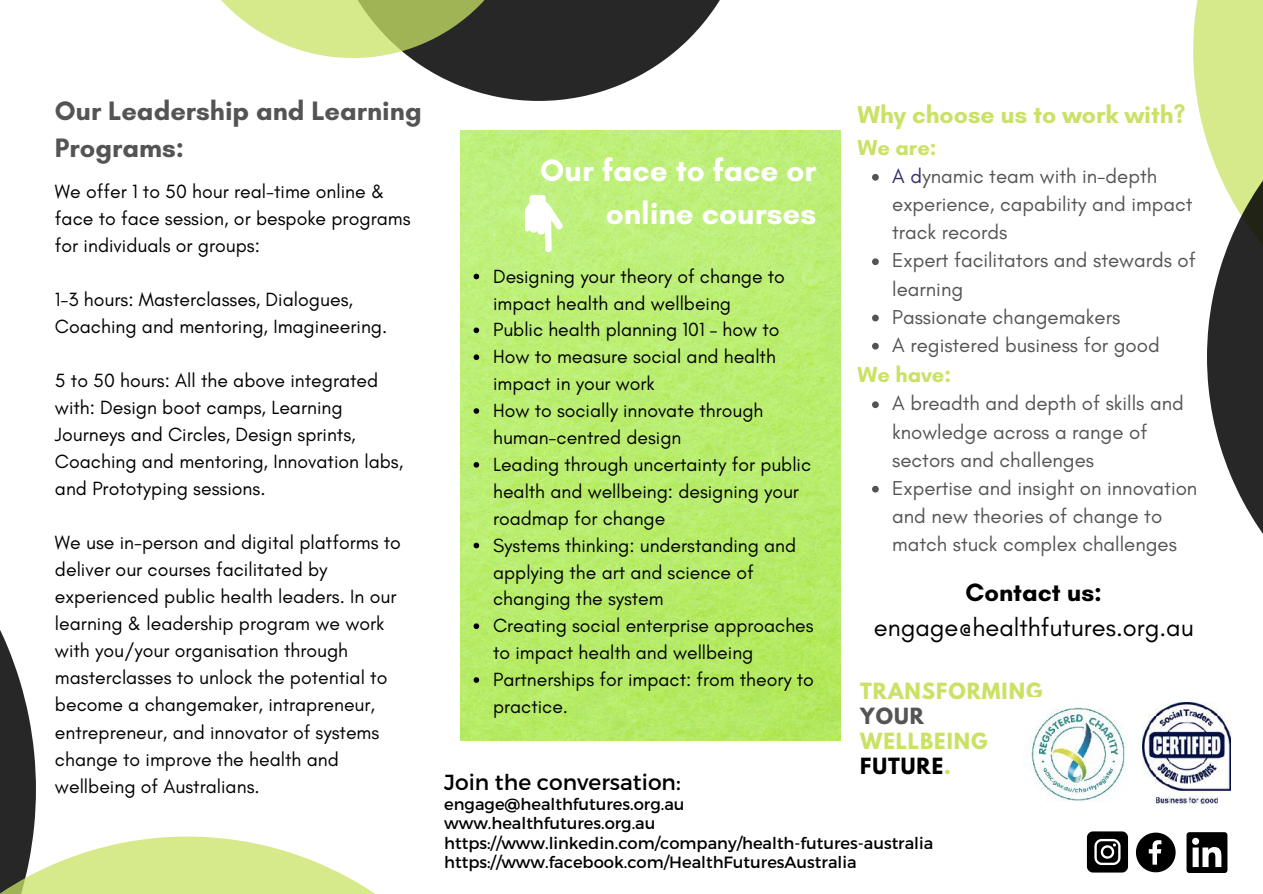
<style>
.page{position:relative;width:1263px;height:894px;background:#fff}
.page>*{position:absolute;margin:0;border:0;box-sizing:border-box;transform-origin:0 0}
.t1{font:700 31.35px/43.7px "Glacial Indifference";color:#fff;text-align:right}
.t2{font:700 27.15px/37.2px "Glacial Indifference";color:#545454}
.t3{font:25.5px/34.8px "Glacial Indifference";color:#000;text-align:center}
.t4{font:700 24.75px "Glacial Indifference";color:#c9e265}
.t5{font:700 21.9px "Glacial Indifference";color:#c9e265}
.t6{font:21.75px "Montserrat";color:#000}
.t7{font:20.55px/28.2px "Glacial Indifference";color:#545454}
.t8{font:700 19.8px/25px "League Spartan";letter-spacing:.05em;color:#c9e265}
.t9{font:19.5px/27px "Glacial Indifference";color:#000}
.t10{font:19.35px/26.8px "Glacial Indifference";color:#000}
.t11{font:16.35px "Montserrat";color:#000}
.s1{color:#2f2f6e}
.s2{font-weight:700}
.s3{color:#545454}
.s4{color:#000}
</style>
<div class="page">
<svg style="left:0;top:630px;width:36px;height:206px;fill:#272727"></svg>
<svg style="left:0;top:836px;width:374px;height:57px;fill:#d6e98b"></svg>
<svg style="left:410px;top:0;width:310px;height:101px;fill:#272727"></svg>
<svg style="left:221px;top:0;width:311px;height:58px;background:#a0ab74"></svg>
<svg style="left:1193px;top:0;width:70px;height:141px;background:#daeb97"></svg>
<svg style="left:1207px;top:51px;width:56px;height:483px"></svg>
<svg style="left:1136px;top:832px;width:40px;height:40px"></svg>
<svg style="left:1087px;top:831px;width:41px;height:41px;background:#313131"></svg>
<div style="left:1186px;top:831px;width:41px;height:41px;background:#000;border-radius:3px"></div>
<svg style="left:1192px;top:837px;width:29px;height:29px"></svg>
<img style="left:460px;top:130px;width:380px;height:610px">
<img style="left:1142px;top:702px;width:88px;height:101px">
<img style="left:1023px;top:705px;width:105px;height:97px">
<svg style="left:524px;top:194px;width:39px;height:58px"></svg>
<svg style="left:474px;top:273px;width:5px;height:6px"></svg>
<svg style="left:474px;top:327px;width:5px;height:6px"></svg>
<svg style="left:474px;top:354px;width:5px;height:6px"></svg>
<svg style="left:474px;top:408px;width:5px;height:5px"></svg>
<svg style="left:474px;top:462px;width:5px;height:5px"></svg>
<svg style="left:474px;top:542px;width:5px;height:6px"></svg>
<svg style="left:474px;top:623px;width:5px;height:6px"></svg>
<svg style="left:474px;top:677px;width:5px;height:5px"></svg>
<svg style="left:872px;top:174px;width:7px;height:7px"></svg>
<svg style="left:872px;top:258px;width:7px;height:7px"></svg>
<svg style="left:872px;top:314px;width:7px;height:7px"></svg>
<svg style="left:872px;top:343px;width:7px;height:6px"></svg>
<svg style="left:872px;top:401px;width:7px;height:7px"></svg>
<svg style="left:872px;top:485px;width:7px;height:7px"></svg>
<p class="t2" style="left:55px;top:92px;width:368px">Our Leadership and Learning<br>Programs:</p>
<p class="t9" style="left:55px;top:178px;width:357px">We offer 1 to 50 hour real-time online &amp; face to face session, or bespoke programs for individuals or groups:</p>
<p class="t9" style="left:55px;top:286px;width:334px">1-3 hours: Masterclasses, Dialogues,<br>Coaching and mentoring, Imagineering.</p>
<p class="t9" style="left:55px;top:367px;width:350px">5 to 50 hours: All the above integrated with: Design boot camps, Learning Journeys and Circles, Design sprints, Coaching and mentoring, Innovation labs, and Prototyping sessions.</p>
<h3 class="t9" style="left:55px;top:529px;width:347px">We use in-person and digital platforms to deliver our courses facilitated by experienced public health leaders. In our learning &amp; leadership program we work with you/your organisation through masterclasses to unlock the potential to become a changemaker, intrapreneur, entrepreneur, and innovator of systems change to improve the health and wellbeing of Australians.</h3>
<h4 class="t4" style="left:857px;top:100px;width:330px">Why choose us to work with?</h4>
<h4 class="t5" style="left:857px;top:134px;width:81px">We are:</h4>
<p class="t7" style="left:892px;top:161px;width:302px"><span class="s1">A d</span>ynamic team with in-depth experience, capability and impact track records</p>
<p class="t7" style="left:892px;top:246px;width:305px">Expert facilitators and stewards of learning</p>
<p class="t7" style="left:892px;top:302px;width:230px">Passionate changemakers</p>
<p class="t7" style="left:892px;top:330px;width:269px">A registered business for good</p>
<p class="t5" style="left:857px;top:361px;width:95px">We have:</p>
<p class="t7" style="left:892px;top:389px;width:293px">A breadth and depth of skills and knowledge across a range of sectors and challenges</p>
<p class="t7" style="left:892px;top:473px;width:307px">Expertise and insight on innovation and new theories of change to match stuck complex challenges</p>
<p class="t1" style="left:540px;top:148px;width:278px">Our face to face or online courses</p>
<p class="t10" style="left:493px;top:262px;width:293px">Designing your theory of change to impact health and wellbeing</p>
<p class="t10" style="left:493px;top:316px;width:288px">Public health planning 101 – how to</p>
<p class="t10" style="left:493px;top:343px;width:284px">How to measure social and health impact in your work</p>
<p class="t10" style="left:493px;top:397px;width:272px">How to socially innovate through human-centred design</p>
<p class="t10" style="left:493px;top:450px;width:320px">Leading through uncertainty for public health and wellbeing: designing your roadmap for change</p>
<p class="t10" style="left:493px;top:531px;width:305px">Systems thinking: understanding and applying the art and science of changing the system</p>
<p class="t10" style="left:493px;top:612px;width:322px">Creating social enterprise approaches to impact health and wellbeing</p>
<p class="t10" style="left:493px;top:665px;width:322px">Partnerships for impact: from theory to practice.</p>
<h2 class="t3" style="left:874px;top:574px;width:321px"><span class="s2">Contact us: </span>engage@healthfutures.org.au</h2>
<p class="t8" style="left:860px;top:680px;width:184px">TRANSFORMING<br><span class="s3">YOUR<br></span>WELLBEING<br><span class="s4">FUTURE</span>.</p>
<p class="t6" style="left:444px;top:767px;width:238px">Join the conversation:</p>
<p class="t11" style="left:444px;top:793px;width:242px">engage@healthfutures.org.au</p>
<h5 class="t11" style="left:444px;top:812px;width:213px">www.healthfutures.org.au</h5>
<p class="t11" style="left:444px;top:831px;width:491px">https://www.linkedin.com/company/health-futures-australia</p>
<p class="t11" style="left:444px;top:850px;width:414px">https://www.facebook.com/HealthFuturesAustralia</p>
</div>
